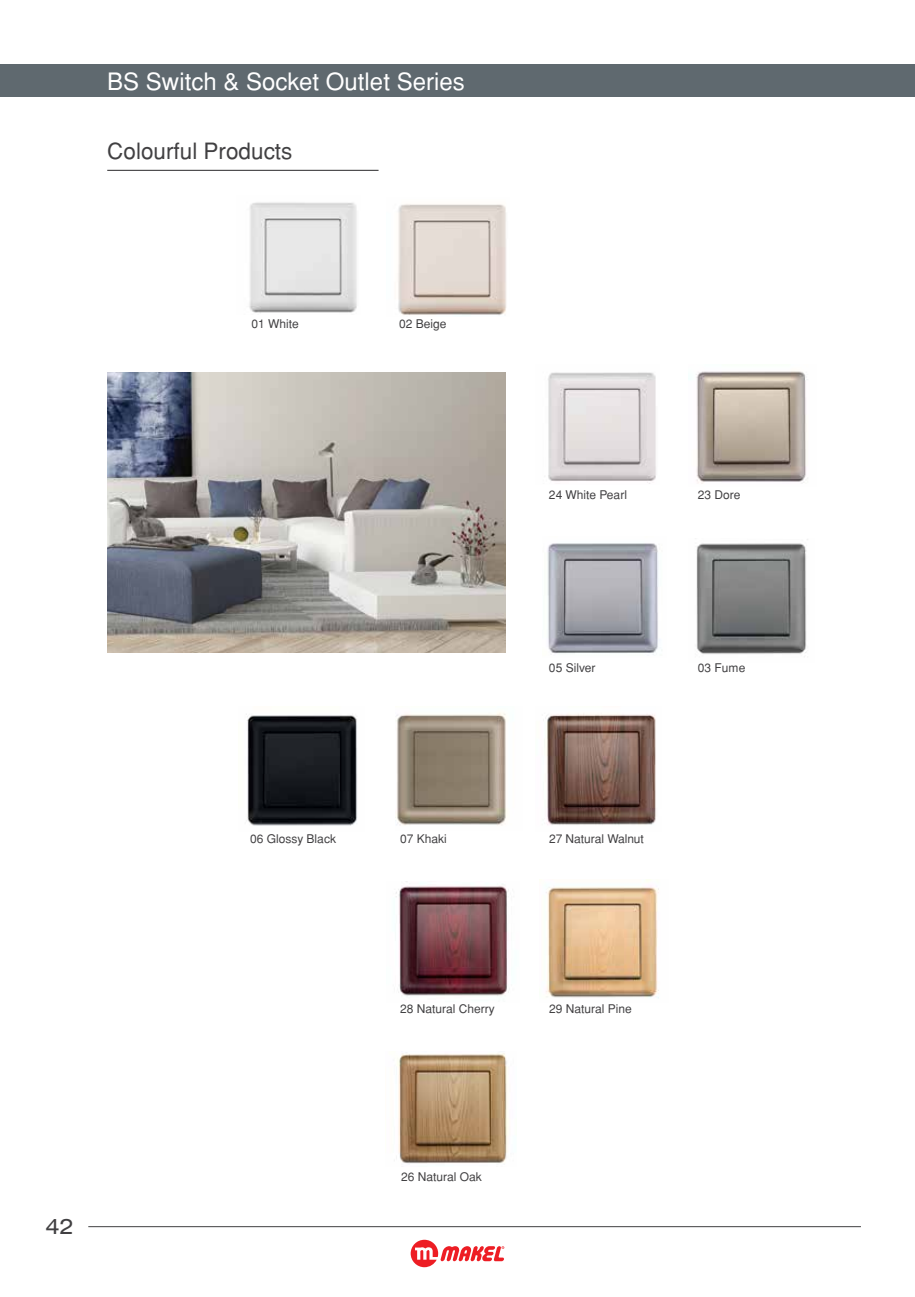
<style>
.page{position:relative;width:915px;height:1297px;background:#fff}
.page>*{position:absolute;margin:0;border:0;box-sizing:border-box;transform-origin:0 0}
.t1{font:24px "Helvetica Normal Tr";color:#fff}
.t2{font:22.5px "Helvetica Normal Tr";color:#414042}
.t3{font:expanded 21px "Helvetica OTF";color:#414042}
.t4{font:12px "Helvetica Normal Tr";color:#414042}
</style>
<div class="page">
<hr style="left:107px;top:170px;width:271px;height:1px;background:#414042">
<div style="left:0;top:64px;width:914px;height:33px;background:#5f696f"></div>
<hr style="left:88px;top:1226px;width:772px;height:1px;background:#414042">
<svg style="left:410px;top:1240px;width:94px;height:27px"></svg>
<img style="left:246px;top:714px;width:111px;height:112px">
<img style="left:398px;top:204px;width:109px;height:111px">
<img style="left:249px;top:202px;width:108px;height:111px">
<img style="left:548px;top:372px;width:108px;height:112px">
<img style="left:696px;top:539px;width:112px;height:118px">
<img style="left:688px;top:371px;width:120px;height:113px">
<img style="left:547px;top:543px;width:111px;height:112px">
<img style="left:395px;top:712px;width:112px;height:114px">
<img style="left:539px;top:879px;width:120px;height:120px">
<img style="left:397px;top:1052px;width:112px;height:112px">
<img style="left:396px;top:884px;width:113px;height:112px">
<img style="left:545px;top:713px;width:111px;height:112px">
<img style="left:107px;top:373px;width:398px;height:279px">
<h1 class="t1" style="left:107px;top:67px;width:359px">BS Switch &amp; Socket Outlet Series</h1>
<h2 class="t2" style="left:107px;top:138px;width:187px">Colourful Products</h2>
<p class="t4" style="left:251px;top:317px;width:49px">01 White</p>
<p class="t4" style="left:399px;top:317px;width:49px">02 Beige</p>
<p class="t4" style="left:548px;top:487px;width:79px">24 White Pearl</p>
<p class="t4" style="left:697px;top:487px;width:44px">23 Dore</p>
<h3 class="t3" style="left:46px;top:1214px;width:30px">42</h3>
<p class="t4" style="left:548px;top:660px;width:48px">05 Silver</p>
<p class="t4" style="left:697px;top:660px;width:49px">03 Fume</p>
<p class="t4" style="left:250px;top:832px;width:87px">06 Glossy Black</p>
<p class="t4" style="left:400px;top:832px;width:48px">07 Khaki</p>
<p class="t4" style="left:549px;top:832px;width:96px">27 Natural Walnut</p>
<p class="t4" style="left:400px;top:1002px;width:96px">28 Natural Cherry</p>
<p class="t4" style="left:549px;top:1002px;width:84px">29 Natural Pine</p>
<p class="t4" style="left:401px;top:1169px;width:82px">26 Natural Oak</p>
</div>
